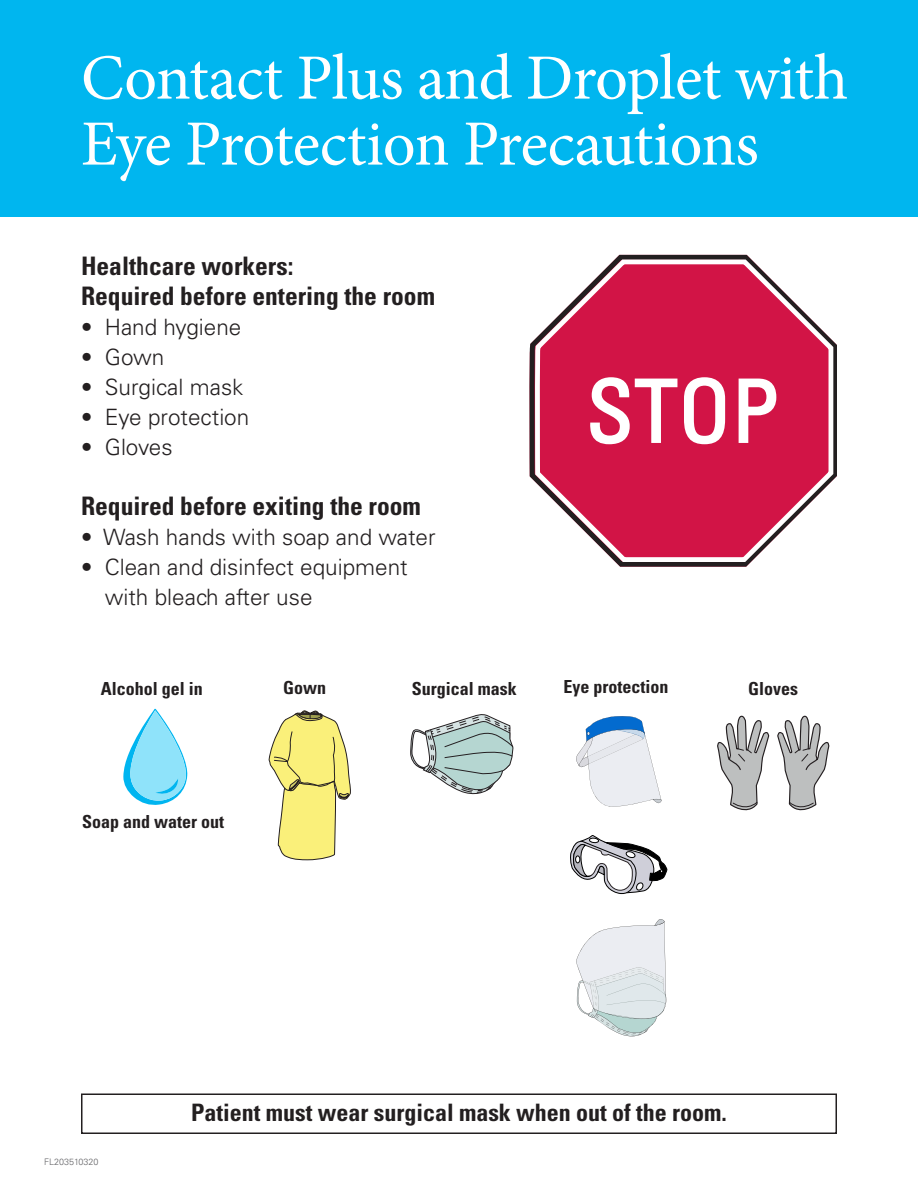
<style>
.page{position:relative;width:918px;height:1188px;background:#fff}
.page>*{position:absolute;margin:0;border:0;box-sizing:border-box;transform-origin:0 0}
.t1{font:64.5px/66px "Minion Pro";letter-spacing:-.015em;color:#fff}
.Body_Copy{font:700 condensed 25.5px/30px "Univers";color:#231f20}
.t2{font:700 condensed 24px "Univers";color:#231f20}
.Body_Copy-2{font:300 22.5px/30px "Univers";color:#231f20}
.Body_Copy-3{font:700 condensed 18px "Univers";color:#231f20}
.t3{font:300 9px "Univers";color:#636366}
</style>
<div class="page">
<div style="left:81px;top:1094px;width:756px;height:40px;border:2px solid #231f20"></div>
<svg style="left:529px;top:254px;width:308px;height:313px"></svg>
<svg style="left:531px;top:257px;width:305px;height:307px"></svg>
<div style="left:0;top:0;width:918px;height:216px;background:#00b6ef"></div>
<svg style="left:410px;top:714px;width:103px;height:81px"></svg>
<svg style="left:269px;top:710px;width:82px;height:150px"></svg>
<svg style="left:717px;top:716px;width:53px;height:94px"></svg>
<svg style="left:777px;top:716px;width:52px;height:94px"></svg>
<svg style="left:123px;top:708px;width:65px;height:97px"></svg>
<svg style="left:576px;top:716px;width:86px;height:91px"></svg>
<svg style="left:570px;top:835px;width:97px;height:60px"></svg>
<svg style="left:576px;top:919px;width:91px;height:118px"></svg>
<p class="t1" style="left:81px;top:45px;width:769px">Contact Plus and Droplet with<br>Eye Protection Precautions</p>
<p class="Body_Copy" style="left:81px;top:250px;width:356px">Healthcare workers:<br>Required before entering the room</p>
<p class="Body_Copy-2" style="left:81px;top:311px;width:162px">• Hand hygiene</p>
<p class="Body_Copy-2" style="left:81px;top:341px;width:85px">• Gown</p>
<p class="Body_Copy-2" style="left:81px;top:371px;width:164px">• Surgical mask</p>
<p class="Body_Copy-2" style="left:81px;top:401px;width:170px">• Eye protection</p>
<p class="Body_Copy-2" style="left:81px;top:431px;width:93px">• Gloves</p>
<p class="Body_Copy" style="left:81px;top:490px;width:341px">Required before exiting the room</p>
<p class="Body_Copy-2" style="left:81px;top:521px;width:356px">• Wash hands with soap and water</p>
<p class="Body_Copy-2" style="left:105px;top:551px;width:304px;text-indent:-24px">• Clean and disinfect equipment with bleach after use</p>
<p class="Body_Copy-3" style="left:564px;top:676px;width:106px">Eye protection</p>
<p class="Body_Copy-3" style="left:101px;top:678px;width:104px">Alcohol gel in</p>
<p class="Body_Copy-3" style="left:283px;top:677px;width:45px">Gown</p>
<p class="Body_Copy-3" style="left:412px;top:677px;width:106px">Surgical mask</p>
<p class="Body_Copy-3" style="left:748px;top:677px;width:51px">Gloves</p>
<p class="Body_Copy-3" style="left:82px;top:811px;width:144px">Soap and water out</p>
<p class="t3" style="left:44px;top:1156px;width:56px">FL203510320</p>
<p class="t2" style="left:191px;top:1098px;width:537px">Patient must wear surgical mask when out of the room.</p>
</div>
